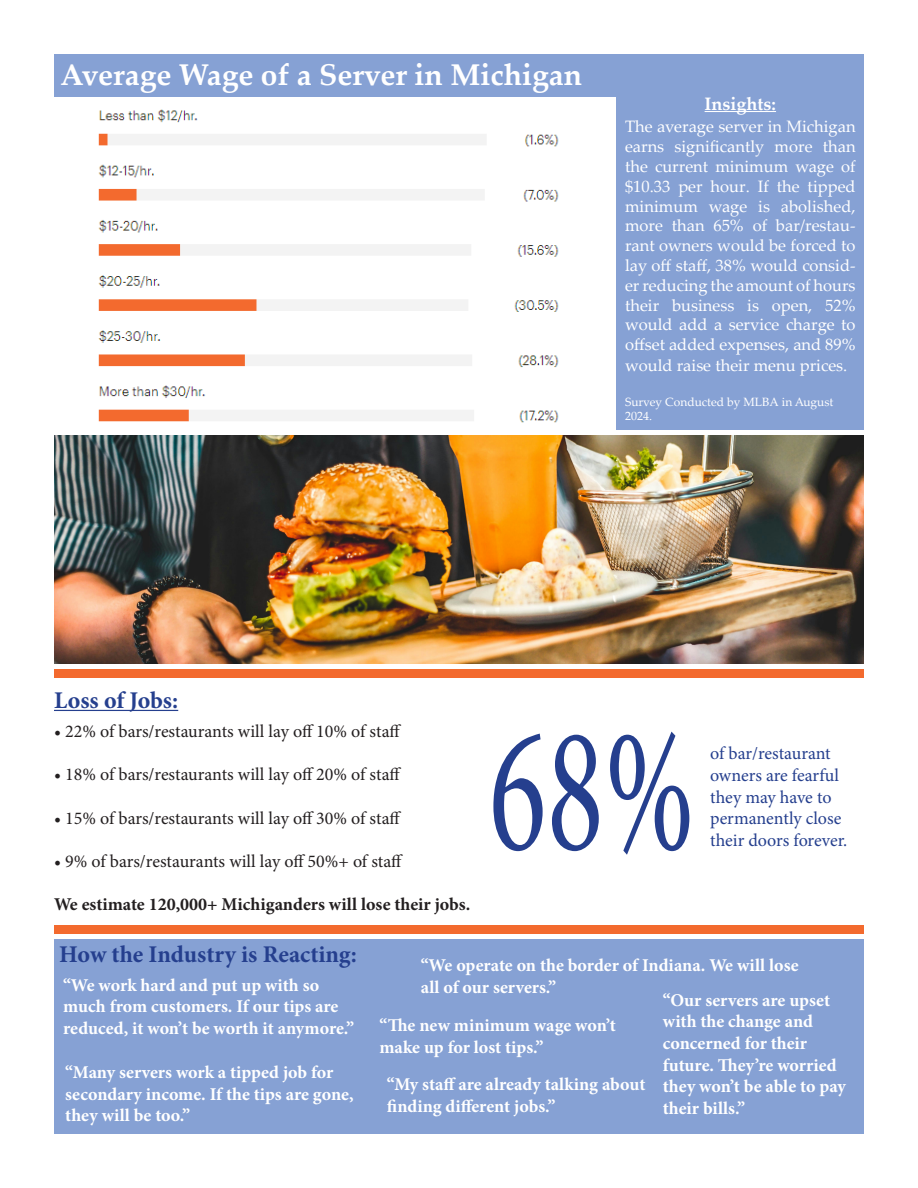
<style>
.page{position:relative;width:918px;height:1188px;background:#fff}
.page>*{position:absolute;margin:0;border:0;box-sizing:border-box;transform-origin:0 0}
.t1{font:180px "Minion Pro";color:#253f8e;scale:.67 1}
.t2{font:700 30px "Palatino Linotype";color:#fff}
.t3{font:700 24px "Minion Pro";color:#253f8e}
.t4{font:700 18px/21.6px "Minion Pro";color:#fff}
.t5{font:18px "Minion Pro";letter-spacing:-.005em;color:#231f20}
.t6{font:18px/21.6px "Minion Pro";letter-spacing:-.005em;color:#253f8e}
.t7{font:700 18px "Minion Pro";color:#231f20}
.t8{font:700 18px "Palatino Linotype";color:#fff}
.t9{font:16.5px/19.8px "Palatino Linotype";color:#fff;text-align:justify}
.t10{font:12px/14.4px "Palatino Linotype";color:#fff}
</style>
<div class="page">
<div style="left:616px;top:54px;width:248px;height:375px;background:#86a1d4"></div>
<div style="left:54px;top:940px;width:810px;height:194px;background:#86a1d4"></div>
<img style="left:98px;top:109px;width:461px;height:314px">
<div style="left:54px;top:54px;width:562px;height:43px;background:#86a1d4"></div>
<hr style="left:705px;top:111px;width:71px;height:1px;background:#fff">
<img style="left:54px;top:436px;width:810px;height:227px">
<div style="left:54px;top:669px;width:810px;height:8px;background:#f36a2e"></div>
<div style="left:54px;top:925px;width:810px;height:9px;background:#f36a2e"></div>
<hr style="left:54px;top:710px;width:124px;height:1px;background:#253f8e">
<p class="t2" style="left:60px;top:53px;width:523px">Average Wage of a Server in Michigan</p>
<p class="t8" style="left:705px;top:91px;width:73px">Insights:</p>
<p class="t9" style="left:625px;top:116px;width:232px">The average server in Michigan earns significantly more than the current minimum wage of $10.33 per hour. If the tipped minimum wage is abolished, more than 65% of bar/restau&shy;rant owners would be forced to lay off staff, 38% would consid&shy;er reducing the amount of hours their business is open, 52% would add a service charge to offset added expenses, and 89% would raise their menu prices.</p>
<p class="t10" style="left:625px;top:394px;width:210px">Survey Conducted by MLBA in August<br>2024.</p>
<p class="t3" style="left:54px;top:683px;width:126px">Loss of Jobs:</p>
<p class="t5" style="left:54px;top:719px;width:349px">• 22% of bars/restaurants will lay off 10% of staff</p>
<p class="t5" style="left:54px;top:763px;width:349px">• 18% of bars/restaurants will lay off 20% of staff</p>
<p class="t5" style="left:54px;top:806px;width:349px">• 15% of bars/restaurants will lay off 30% of staff</p>
<p class="t5" style="left:54px;top:849px;width:351px">• 9% of bars/restaurants will lay off 50%+ of staff</p>
<p class="t7" style="left:54px;top:891px;width:418px">We estimate 120,000+ Michiganders will lose their jobs.</p>
<p class="t1" style="left:489px;top:671px;width:309px">68%</p>
<p class="t6" style="left:710px;top:743px;width:139px">of bar/restaurant owners are fearful they may have to permanently close their doors forever.</p>
<p class="t3" style="left:59px;top:937px;width:299px">How the Industry is Reacting:</p>
<p class="t4" style="left:63px;top:974px;width:292px">“We work hard and put up with so much from customers. If our tips are reduced, it won’t be worth it anymore.”</p>
<p class="t4" style="left:65px;top:1061px;width:270px">“Many servers work a tipped job for</p>
<p class="t4" style="left:65px;top:1083px;width:290px">secondary income. If the tips are gone, they will be too.”</p>
<p class="t4" style="left:421px;top:954px;width:379px">“We operate on the border of Indiana. We will lose all of our servers.”</p>
<p class="t4" style="left:663px;top:989px;width:169px">“Our servers are upset with the change and</p>
<p class="t4" style="left:663px;top:1032px;width:146px">concerned for their</p>
<p class="t4" style="left:663px;top:1054px;width:185px">future. They’re worried they won’t be able to pay their bills.”</p>
<p class="t4" style="left:379px;top:1015px;width:238px">“The new minimum wage won’t make up for lost tips.”</p>
<p class="t4" style="left:387px;top:1074px;width:260px">“My staff are already talking about</p>
<p class="t4" style="left:387px;top:1095px;width:170px">finding different jobs.”</p>
</div>
